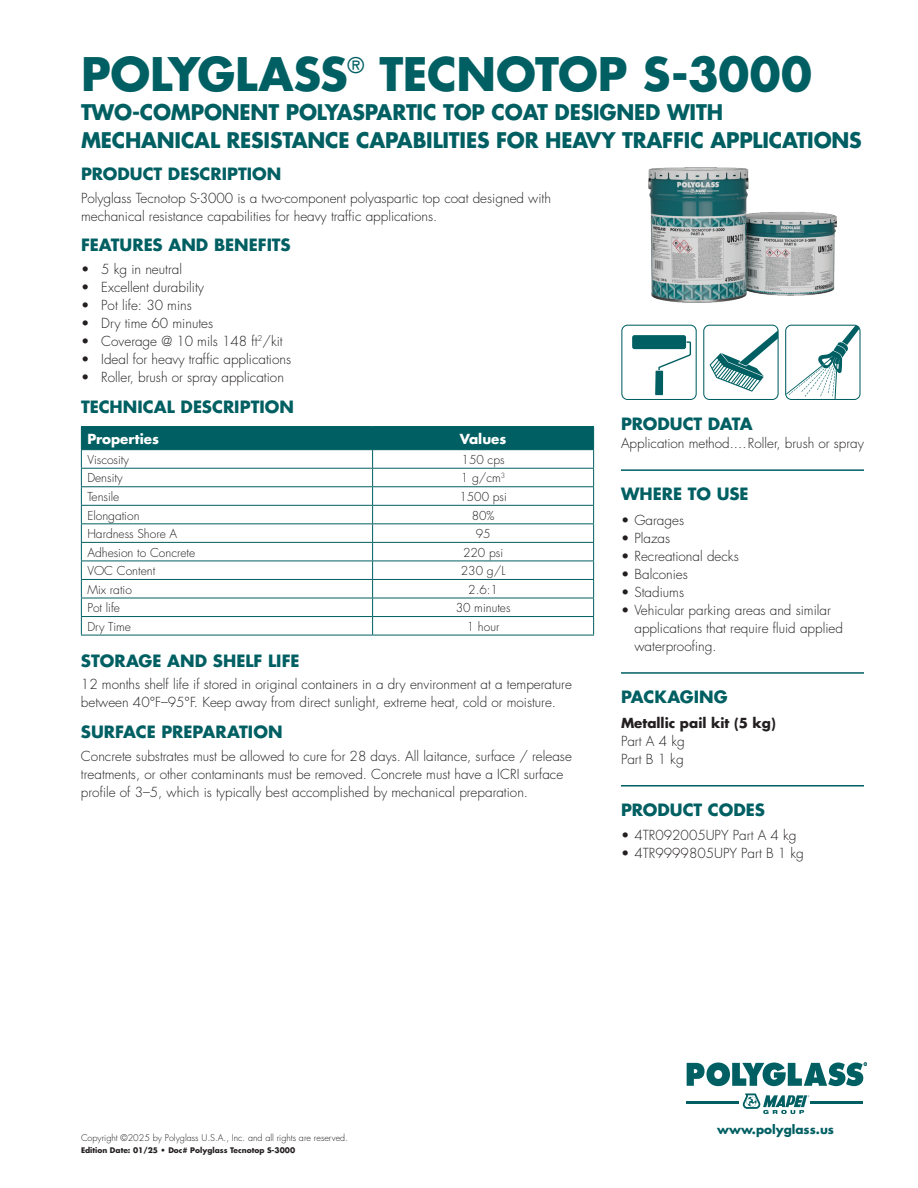
<style>
.page{position:relative;width:918px;height:1188px;background:#fff}
.page>*{position:absolute;margin:0;border:0;box-sizing:border-box;transform-origin:0 0}
.t1{font:700 45px "Futura Std";letter-spacing:-.005em;color:#005f62}
.t2{font:700 21px/28.5px "Futura Std";letter-spacing:-.01em;color:#005f62}
.t3{font:700 16.5px "Futura Std";color:#005f62}
.t4{font:300 13.5px/18px "Futura Std";color:#231f20}
.t5{font:700 13.5px "Futura Std";color:#231f20}
.t6{font:700 13.5px "Futura Std";color:#fff}
.t7{font:300 12px "Futura Std";color:#231f20}
.t8{font:700 12px "Futura Std";color:#005f62}
.t9{font:300 9px "Futura Std";color:#231f20}
.t10{font:700 7.5px "Futura Std";color:#231f20}
</style>
<div class="page">
<svg style="left:687px;top:1063px;width:180px;height:23px"></svg>
<hr style="left:687px;top:1101px;width:52px;height:3px;background:#005f62">
<hr style="left:811px;top:1101px;width:52px;height:3px;background:#005f62">
<svg style="left:743px;top:1094px;width:66px;height:20px"></svg>
<hr style="left:81px;top:426px;width:292px;height:1px;background:#005f62">
<hr style="left:373px;top:426px;width:221px;height:1px;background:#005f62">
<svg style="left:81px;top:427px;width:513px;height:208px"></svg>
<hr style="left:81px;top:635px;width:292px;height:1px;background:#005f62">
<hr style="left:373px;top:635px;width:221px;height:1px;background:#005f62">
<hr style="left:621px;top:469px;width:243px;height:2px;background:#005f62">
<hr style="left:621px;top:672px;width:243px;height:2px;background:#005f62">
<hr style="left:621px;top:785px;width:243px;height:2px;background:#005f62">
<svg style="left:621px;top:325px;width:75px;height:75px"></svg>
<svg style="left:703px;top:325px;width:75px;height:75px"></svg>
<svg style="left:785px;top:325px;width:75px;height:75px"></svg>
<img style="left:648px;top:167px;width:189px;height:136px">
<h1 class="t1" style="left:81px;top:44px;width:732px">POLYGLASS<sup>®</sup> TECNOTOP S-3000</h1>
<h2 class="t2" style="left:81px;top:97px;width:782px">TWO-COMPONENT POLYASPARTIC TOP COAT DESIGNED WITH<br>MECHANICAL RESISTANCE CAPABILITIES FOR HEAVY TRAFFIC APPLICATIONS</h2>
<p class="t3" style="left:81px;top:163px;width:202px">PRODUCT DESCRIPTION</p>
<p class="t4" style="left:81px;top:189px;width:472px">Polyglass Tecnotop S-3000 is a two-component polyaspartic top coat designed with mechanical resistance capabilities for heavy traffic applications.</p>
<p class="t3" style="left:81px;top:234px;width:211px">FEATURES AND BENEFITS</p>
<p class="t4" style="left:81px;top:260px;width:103px">• 5 kg in neutral</p>
<p class="t4" style="left:81px;top:278px;width:125px">• Excellent durability</p>
<p class="t4" style="left:81px;top:296px;width:112px">• Pot life: 30 mins</p>
<p class="t4" style="left:81px;top:314px;width:134px">• Dry time 60 minutes</p>
<p class="t4" style="left:81px;top:332px;width:203px">• Coverage @ 10 mils 148 ft<sup>2</sup>/kit</p>
<p class="t4" style="left:81px;top:350px;width:212px">• Ideal for heavy traffic applications</p>
<p class="t4" style="left:81px;top:368px;width:204px">• Roller, brush or spray application</p>
<p class="t3" style="left:81px;top:396px;width:215px">TECHNICAL DESCRIPTION</p>
<p class="t6" style="left:87px;top:430px;width:73px">Properties</p>
<p class="t6" style="left:460px;top:430px;width:48px">Values</p>
<p class="t7" style="left:87px;top:452px;width:43px">Viscosity</p>
<p class="t7" style="left:462px;top:452px;width:44px">150 cps</p>
<p class="t7" style="left:87px;top:471px;width:37px">Density</p>
<p class="t7" style="left:461px;top:471px;width:46px">1 g/cm<sup>3</sup></p>
<p class="t7" style="left:87px;top:489px;width:34px">Tensile</p>
<p class="t7" style="left:459px;top:489px;width:49px">1500 psi</p>
<p class="t7" style="left:87px;top:508px;width:54px">Elongation</p>
<p class="t7" style="left:472px;top:508px;width:24px">80%</p>
<p class="t7" style="left:87px;top:526px;width:91px">Hardness Shore A</p>
<p class="t7" style="left:476px;top:526px;width:16px">95</p>
<p class="t7" style="left:87px;top:545px;width:109px">Adhesion to Concrete</p>
<p class="t7" style="left:463px;top:545px;width:42px">220 psi</p>
<p class="t7" style="left:87px;top:563px;width:69px">VOC Content</p>
<p class="t7" style="left:461px;top:563px;width:46px">230 g/L</p>
<p class="t7" style="left:87px;top:582px;width:46px">Mix ratio</p>
<p class="t7" style="left:468px;top:582px;width:31px">2.6:1</p>
<p class="t7" style="left:87px;top:601px;width:34px">Pot life</p>
<p class="t7" style="left:456px;top:601px;width:56px">30 minutes</p>
<p class="t7" style="left:87px;top:619px;width:45px">Dry Time</p>
<p class="t7" style="left:467px;top:619px;width:34px">1 hour</p>
<p class="t3" style="left:81px;top:650px;width:220px">STORAGE AND SHELF LIFE</p>
<p class="t4" style="left:81px;top:676px;width:492px">12 months shelf life if stored in original containers in a dry environment at a temperature between 40°F–95°F. Keep away from direct sunlight, extreme heat, cold or moisture.</p>
<p class="t3" style="left:81px;top:721px;width:203px">SURFACE PREPARATION</p>
<p class="t4" style="left:81px;top:747px;width:492px">Concrete substrates must be allowed to cure for 28 days. All laitance, surface / release treatments, or other contaminants must be removed. Concrete must have a ICRI surface profile of 3–5, which is typically best accomplished by mechanical preparation.</p>
<p class="t3" style="left:621px;top:413px;width:133px">PRODUCT DATA</p>
<p class="t4" style="left:621px;top:434px;width:244px">Application method....Roller, brush or spray</p>
<p class="t3" style="left:621px;top:483px;width:129px">WHERE TO USE</p>
<p class="t4" style="left:621px;top:511px;width:65px">• Garages</p>
<p class="t4" style="left:621px;top:529px;width:51px">• Plazas</p>
<p class="t4" style="left:621px;top:547px;width:119px">• Recreational decks</p>
<p class="t4" style="left:621px;top:565px;width:68px">• Balconies</p>
<p class="t4" style="left:621px;top:583px;width:65px">• Stadiums</p>
<p class="t4" style="left:634px;top:601px;width:210px;text-indent:-14px">• Vehicular parking areas and similar applications that require fluid applied waterproofing.</p>
<p class="t3" style="left:621px;top:686px;width:108px">PACKAGING</p>
<p class="t5" style="left:621px;top:714px;width:156px">Metallic pail kit (5 kg)</p>
<p class="t4" style="left:621px;top:732px;width:65px">Part A 4 kg<br>Part B 1 kg</p>
<p class="t3" style="left:621px;top:799px;width:145px">PRODUCT CODES</p>
<p class="t4" style="left:621px;top:827px;width:177px">• 4TR092005UPY Part A 4 kg</p>
<p class="t4" style="left:621px;top:845px;width:184px">• 4TR9999805UPY Part B 1 kg</p>
<p class="t9" style="left:81px;top:1133px;width:269px">Copyright ©2025 by Polyglass U.S.A., Inc. and all rights are reserved.</p>
<p class="t10" style="left:81px;top:1146px;width:216px">Edition Date: 01/25 • Doc# Polyglass Tecnotop S-3000</p>
<p class="t8" style="left:717px;top:1122px;width:118px">www.polyglass.us</p>
</div>
